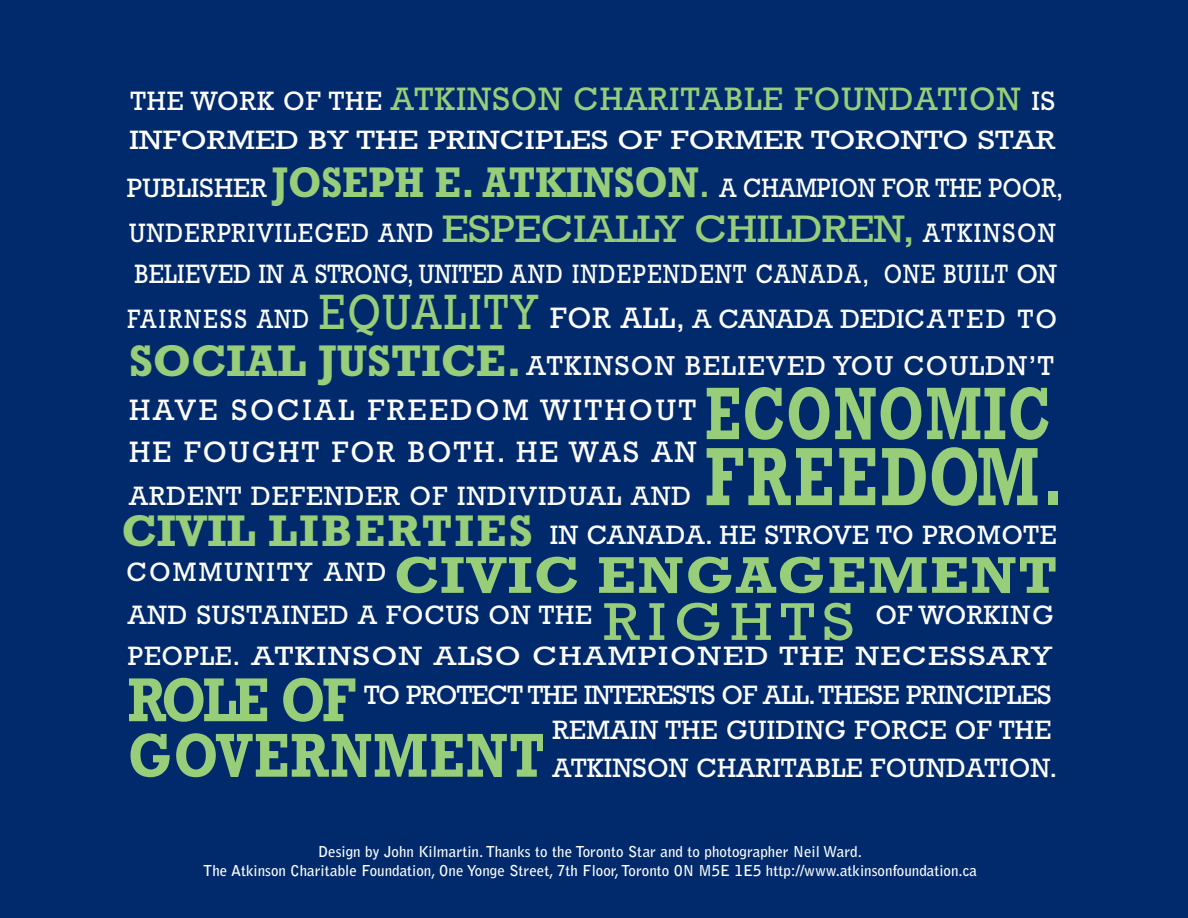
<style>
.page{position:relative;width:1188px;height:918px;background:#002a6c}
.page>*{position:absolute;margin:0;border:0;box-sizing:border-box;transform-origin:0 0}
.t1{font:700 84px "Rockwell";letter-spacing:.055em;color:#98cd79;scale:.71 1}
.t2{font:700 75.6px "Rockwell";letter-spacing:.03em;color:#98cd79;scale:.71 1}
.t3{font:700 63px/55.5px "Rockwell";letter-spacing:.03em;color:#98cd79;scale:.83 1}
.t4{font:54px "Rockwell";letter-spacing:.13em;color:#98cd79;scale:1.11 1}
.t5{font:700 52.5px "Rockwell";letter-spacing:.035em;color:#98cd79;scale:1.1 1}
.t6{font:50.4px "Rockwell";letter-spacing:.06em;color:#98cd79;scale:.83 1}
.t7{font:700 45px "Rockwell";letter-spacing:.055em;color:#98cd79}
.t8{font:33px "Rockwell";letter-spacing:.035em;color:#98cd79}
.t9{font:30px "Rockwell";letter-spacing:.09em;color:#fff}
.t10{font:27.75px "Rockwell";letter-spacing:.05em;color:#fff}
.t11{font:27px/39.8px "Rockwell";letter-spacing:.045em;color:#fff}
.t12{font:27px/41px "Rockwell";letter-spacing:.055em;color:#fff;scale:.9 1}
.t13{font:27px/47.8px "Rockwell";letter-spacing:.015em;color:#fff;scale:1.2 1}
.t14{font:27px/37.5px "Rockwell";letter-spacing:.015em;color:#fff}
.t15{font:27px "Rockwell";letter-spacing:-.025em;color:#fff}
.t16{font:27px/42.6px "Rockwell";letter-spacing:.035em;color:#fff}
.t17{font:27px "Rockwell";letter-spacing:-.005em;color:#fff}
.t18{font:27px "Rockwell";letter-spacing:.105em;color:#fff;scale:.85 1}
.t19{font:700 15px/19.5px "Bell Gothic Std";color:#fff;text-align:center}
.s1{font-size:27px;color:#fff}
.s2{font-weight:700;font-size:43.5px;color:#98cd79}
.s3{font-size:43.5px;color:#98cd79}
.s4{font-size:39px;color:#98cd79}
.s5{font-size:30px}
.s6{font-weight:700;font-size:45px;color:#98cd79}
</style>
<div class="page">
<h3 class="t8" style="left:130px;top:79px;width:926px"><span class="s1">THE WORK OF THE</span> ATKINSON CHARITABLE FOUNDATION <span class="s1">IS</span></h3>
<h3 class="t13" style="left:127px;top:116px;width:782px">INFORMED BY THE PRINCIPLES OF FORMER TORONTO STAR<br>PUBLISHER <span class="s2">JOSEPH E. ATKINSON</span><span class="s3">.</span> A CHAMPION FOR THE POOR,</h3>
<h3 class="t12" style="left:129px;top:212px;width:1033px">UNDERPRIVILEGED AND <span class="s4">ESPECIALLY CHILDREN,</span> ATKINSON<br>BELIEVED IN A STRONG, UNITED AND INDEPENDENT CANADA, ONE BUILT ON</h3>
<h3 class="t18" style="left:128px;top:302px;width:215px">FAIRNESS AND</h3>
<h3 class="t17" style="left:550px;top:302px;width:509px"><span class="s5">FOR ALL,</span> A CANADA DEDICATED TO</h3>
<h3 class="t10" style="left:129px;top:350px;width:926px"><span class="s6">SOCIAL JUSTICE.</span>ATKINSON BELIEVED YOU COULDN’T</h3>
<h3 class="t9" style="left:129px;top:392px;width:568px">HAVE SOCIAL FREEDOM WITHOUT</h3>
<h3 class="t6" style="left:319px;top:282px;width:266px">EQUALITY</h3>
<h2 class="t2" style="left:705px;top:369px;width:488px">ECONOMIC</h2>
<h1 class="t1" style="left:705px;top:427px;width:507px">FREEDOM.</h1>
<h3 class="t9" style="left:129px;top:434px;width:569px">HE FOUGHT FOR BOTH. HE WAS AN</h3>
<h3 class="t11" style="left:550px;top:476px;width:508px;text-indent:-421px">ARDENT DEFENDER OF INDIVIDUAL AND<br>IN CANADA. HE STROVE TO PROMOTE</h3>
<h3 class="t7" style="left:122px;top:504px;width:413px">CIVIL LIBERTIES</h3>
<h3 class="t16" style="left:126px;top:551px;width:467px">COMMUNITY AND<br>AND SUSTAINED A FOCUS ON THE</h3>
<h3 class="t5" style="left:394px;top:544px;width:605px">CIVIC ENGAGEMENT</h3>
<h3 class="t4" style="left:603px;top:590px;width:228px">RIGHTS</h3>
<h3 class="t3" style="left:128px;top:672px;width:504px">ROLE OF<br>GOVERNMENT</h3>
<h3 class="t11" style="left:128px;top:594px;width:927px;line-height:40.7px;text-align:right">OF WORKING<br>PEOPLE. ATKINSON ALSO CHAMPIONED THE NECESSARY</h3>
<h3 class="t15" style="left:364px;top:679px;width:689px">TO PROTECT THE INTERESTS OF ALL.THESE PRINCIPLES</h3>
<h3 class="t14" style="left:552px;top:711px;width:506px">REMAIN THE GUIDING FORCE OF THE<br>ATKINSON CHARITABLE FOUNDATION.</h3>
<p class="t19" style="left:203px;top:843px;width:775px">Design by John Kilmartin. Thanks to the Toronto Star and to photographer Neil Ward.<br>The Atkinson Charitable Foundation, One Yonge Street, 7th Floor, Toronto ON M5E 1E5 http://www.atkinsonfoundation.ca</p>
</div>
